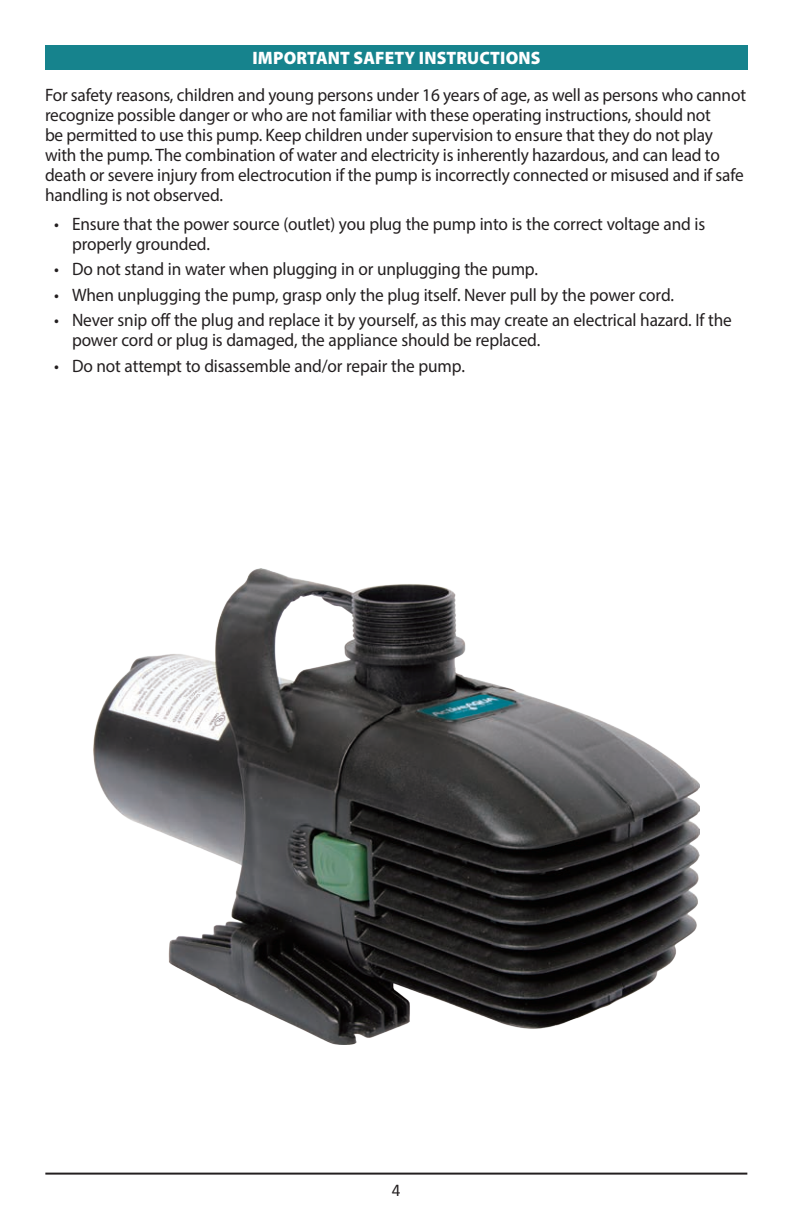
<style>
.page{position:relative;width:792px;height:1224px;background:#fff}
.page>*{position:absolute;margin:0;border:0;box-sizing:border-box;transform-origin:0 0}
.t1{font:18px/20px "Myriad Pro";letter-spacing:-.01em;color:#231f20;scale:.96 1}
.t2{font:900 18px "Myriad Pro";letter-spacing:.01em;color:#fff;scale:.96 1}
.t3{font:18px "Calibri";color:#231f20;scale:.96 1}
</style>
<div class="page">
<div style="left:45px;top:45px;width:703px;height:24px;background:#16838d"></div>
<img style="left:94px;top:569px;width:605px;height:475px">
<hr style="left:45px;top:1173px;width:702px;height:2px;background:#231f20">
<p class="t2" style="left:253px;top:48px;width:301px">IMPORTANT SAFETY INSTRUCTIONS</p>
<p class="t1" style="left:45px;top:85px;width:732px">For safety reasons, children and young persons under 16 years of age, as well as persons who cannot recognize possible danger or who are not familiar with these operating instructions, should not<br>be permitted to use this pump. Keep children under supervision to ensure that they do not play with the pump. The combination of water and electricity is inherently hazardous, and can lead to death or severe injury from electrocution if the pump is incorrectly connected or misused and if safe handling is not observed.</p>
<p class="t1" style="left:72px;top:214px;width:661px;text-indent:-18px">• Ensure that the power source (outlet) you plug the pump into is the correct voltage and is properly grounded.</p>
<p class="t1" style="left:54px;top:259px;width:506px">• Do not stand in water when plugging in or unplugging the pump.</p>
<p class="t1" style="left:54px;top:284px;width:648px">• When unplugging the pump, grasp only the plug itself. Never pull by the power cord.</p>
<p class="t1" style="left:72px;top:310px;width:689px;text-indent:-18px">• Never snip off the plug and replace it by yourself, as this may create an electrical hazard. If the power cord or plug is damaged, the appliance should be replaced.</p>
<p class="t1" style="left:54px;top:355px;width:430px">• Do not attempt to disassemble and/or repair the pump.</p>
<p class="t3" style="left:392px;top:1179px;width:11px">4</p>
</div>
